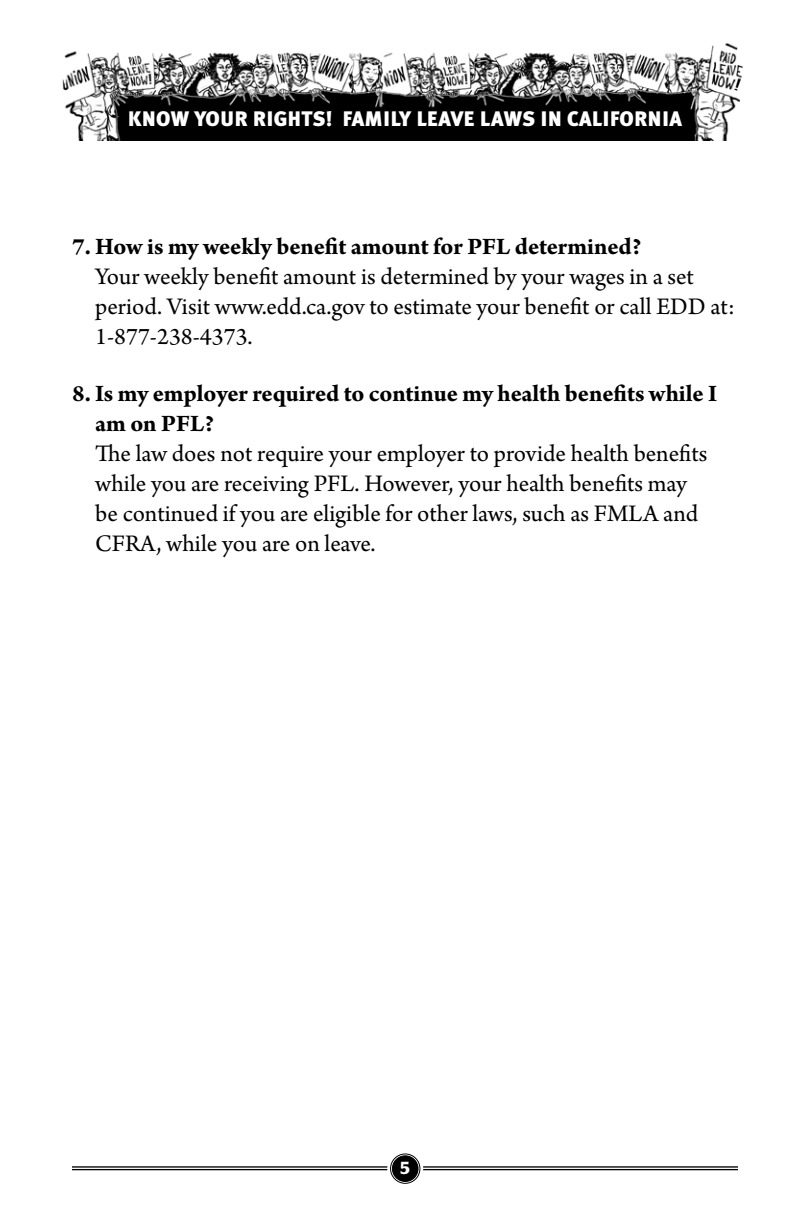
<style>
.page{position:relative;width:792px;height:1224px;background:#fff}
.page>*{position:absolute;margin:0;border:0;box-sizing:border-box;transform-origin:0 0}
.t1{font:25px/30px "Arno Pro";color:#000}
.t2{font:700 25px/30px "Arno Pro";color:#000}
.t3{font:900 21px "Meta Plus";letter-spacing:.01em;color:#fff}
.t4{font:700 18px "Clearface Gothic LH";color:#fff}
</style>
<div class="page">
<hr style="left:72px;top:1166px;width:666px;height:2px;background:#000">
<hr style="left:72px;top:1169px;width:666px;height:1px;background:#000">
<svg style="left:390px;top:1154px;width:30px;height:30px"></svg>
<div style="left:387px;top:1151px;width:36px;height:36px;border:6px solid #fff;border-radius:50%"></div>
<div style="left:392px;top:1156px;width:26px;height:25px;background:#000;border-radius:50%"></div>
<div style="left:390px;top:1153px;width:30px;height:31px;border:1px solid #000;border-radius:50%"></div>
<div style="left:392px;top:1155px;width:27px;height:27px;border:1px solid #000;border-radius:50%"></div>
<img style="left:62px;top:42px;width:681px;height:98px">
<p class="t3" style="left:128px;top:107px;width:556px">KNOW YOUR RIGHTS! FAMILY LEAVE LAWS IN CALIFORNIA</p>
<p class="t2" style="left:72px;top:232px;width:571px">7. How is my weekly benefit amount for PFL determined?</p>
<p class="t1" style="left:95px;top:262px;width:641px">Your weekly benefit amount is determined by your wages in a set period. Visit www.edd.ca.gov to estimate your benefit or call EDD at:<br>1-877-238-4373.</p>
<p class="t2" style="left:95px;top:379px;width:623px;text-indent:-23px">8. Is my employer required to continue my health benefits while I am on PFL?</p>
<p class="t1" style="left:95px;top:439px;width:614px">The law does not require your employer to provide health benefits while you are receiving PFL. However, your health benefits may be continued if you are eligible for other laws, such as FMLA and CFRA, while you are on leave.</p>
<p class="t4" style="left:400px;top:1158px;width:11px">5</p>
</div>
